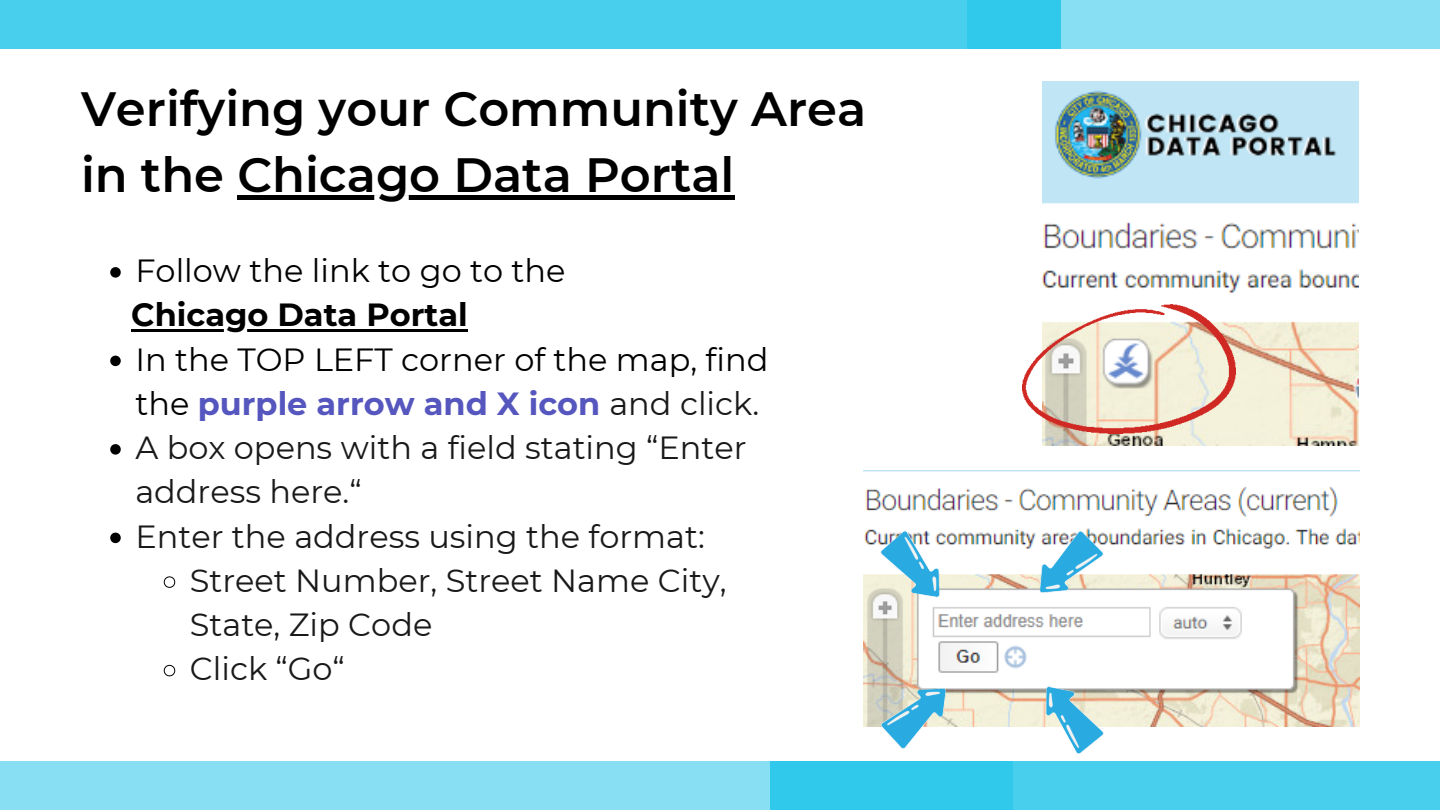
<style>
.page{position:relative;width:1440px;height:810px;background:#fff}
.page>*{position:absolute;margin:0;border:0;box-sizing:border-box;transform-origin:0 0}
.t1{font:600 48px/66.8px "Montserrat";color:#000}
.t2{font:32px/44.2px "Montserrat";color:#191919}
.t3{font:32px "Montserrat";color:#000}
.t4{font:700 32px "Montserrat";color:#000}
.s1{color:#000}
.s2{font-weight:700;color:#5656bf}
</style>
<div class="page">
<div style="left:0;top:0;width:1060px;height:48px;background:#48cfee"></div>
<div style="left:770px;top:762px;width:670px;height:48px;background:#48cfee"></div>
<svg style="left:0;top:762px;width:1013px;height:48px;background:#72d9f1"></svg>
<svg style="left:967px;top:0;width:473px;height:48px;background:#76daf2"></svg>
<img style="left:1042px;top:81px;width:317px;height:365px">
<img style="left:1022px;top:304px;width:213px;height:129px">
<img style="left:864px;top:470px;width:495px;height:256px">
<img style="left:873px;top:524px;width:238px;height:238px">
<div style="left:237px;top:195px;width:497px;height:5px;background:#000"></div>
<svg style="left:110px;top:267px;width:11px;height:11px"></svg>
<hr style="left:131px;top:329px;width:337px;height:3px;background:#000">
<svg style="left:110px;top:356px;width:11px;height:10px"></svg>
<svg style="left:110px;top:444px;width:11px;height:11px"></svg>
<svg style="left:110px;top:533px;width:11px;height:10px"></svg>
<svg style="left:163px;top:576px;width:13px;height:12px"></svg>
<svg style="left:163px;top:665px;width:13px;height:12px"></svg>
<h1 class="t1" style="left:81px;top:75px;width:787px">Verifying your Community Area in the Chicago Data Portal</h1>
<p class="t3" style="left:135px;top:251px;width:432px">Follow the link to go to the</p>
<p class="t4" style="left:131px;top:295px;width:338px">Chicago Data Portal</p>
<p class="t2" style="left:135px;top:337px;width:635px"><span class="s1">In the TOP LEFT corner of the map, find the</span> <span class="s2">purple arrow and X icon</span> and click.<br>A box opens with a field stating “Enter address here.“<br>Enter the address using the format:</p>
<p class="t2" style="left:190px;top:558px;width:538px">Street Number, Street Name City,<br>State, Zip Code<br>Click “Go“</p>
</div>
